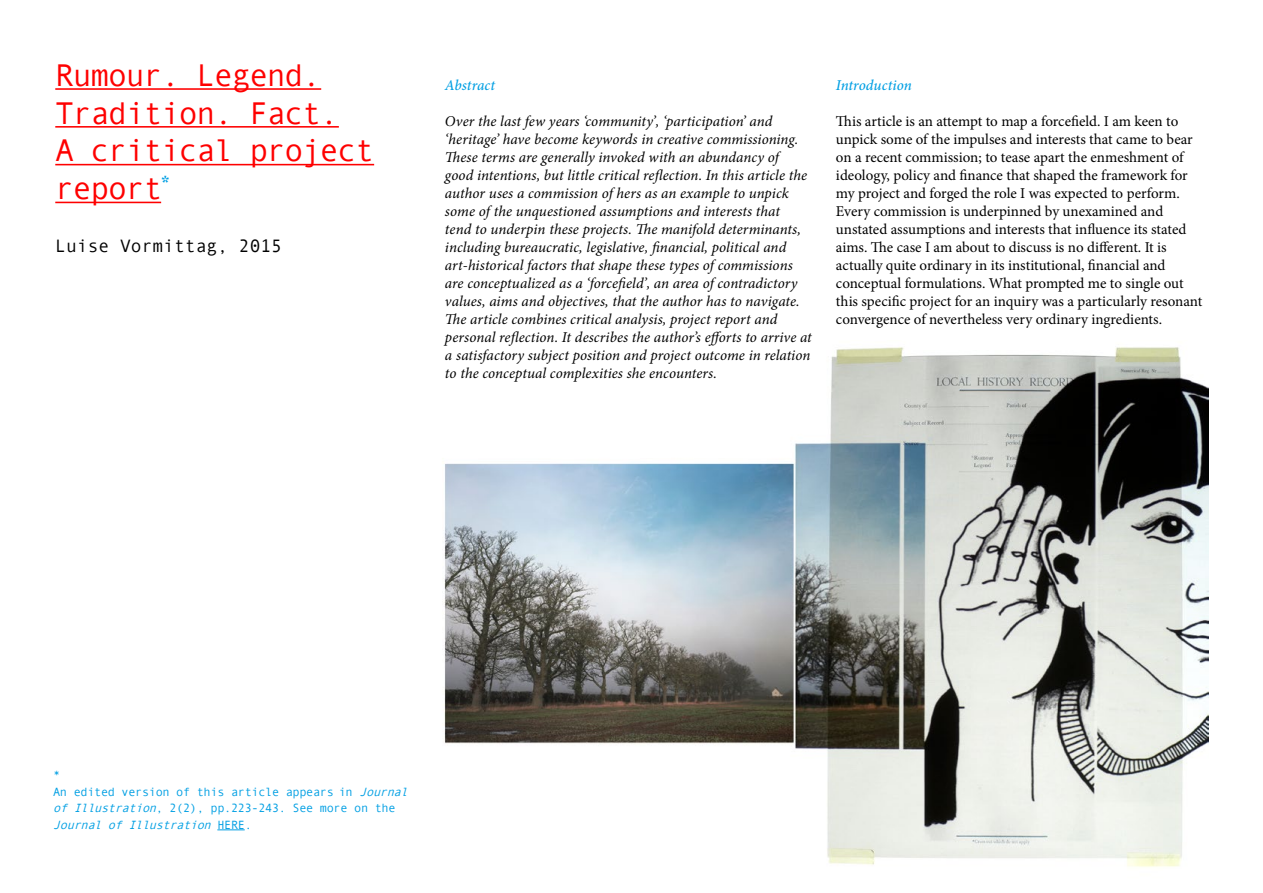
<style>
.page{position:relative;width:1263px;height:893px;background:#fff}
.page>*{position:absolute;margin:0;border:0;box-sizing:border-box;transform-origin:0 0}
.t1{font:31.5px/37.8px "Andale Mono";letter-spacing:-.04em;color:#fe0000}
.t2{font:18px "Andale Mono";color:#000}
.t3{font:italic 15px/18px "Minion Pro";color:#000}
.t4{font:15px/18px "Minion Pro";letter-spacing:-.005em;color:#000}
.t5{font:italic 500 15px "Minion Pro";letter-spacing:.005em;color:#009fe3}
.t6{font:12px/16.5px "Andale Mono";letter-spacing:-.03em;color:#009fe3}
.s1{font-style:italic}
</style>
<div class="page">
<img style="left:444px;top:347px;width:764px;height:520px">
<hr style="left:55px;top:88px;width:266px;height:2px;background:#fe0000">
<hr style="left:55px;top:126px;width:284px;height:2px;background:#fe0000">
<hr style="left:55px;top:164px;width:319px;height:1px;background:#fe0000">
<hr style="left:55px;top:202px;width:106px;height:1px;background:#fe0000">
<svg style="left:217px;top:829px;width:28px;height:1px"></svg>
<h1 class="t1" style="left:55px;top:55px;width:320px">Rumour. Legend.<br>Tradition. Fact.<br>A critical project report<sup>*</sup></h1>
<p class="t2" style="left:55px;top:234px;width:228px">Luise Vormittag, 2015</p>
<p class="t5" style="left:445px;top:75px;width:52px">Abstract</p>
<p class="t3" style="left:445px;top:112px;width:368px">Over the last few years ‘community’, ‘participation’ and ‘heritage’ have become keywords in creative commissioning.<br>These terms are generally invoked with an abundancy of<br>good intentions, but little critical reflection. In this article the author uses a commission of hers as an example to unpick some of the unquestioned assumptions and interests that<br>tend to underpin these projects. The manifold determinants, including bureaucratic, legislative, financial, political and art-historical factors that shape these types of commissions are conceptualized as a ‘forcefield’, an area of contradictory values, aims and objectives, that the author has to navigate.<br>The article combines critical analysis, project report and personal reflection. It describes the author’s efforts to arrive at a satisfactory subject position and project outcome in relation to the conceptual complexities she encounters.</p>
<p class="t5" style="left:836px;top:75px;width:77px">Introduction</p>
<p class="t4" style="left:836px;top:112px;width:368px">This article is an attempt to map a forcefield. I am keen to unpick some of the impulses and interests that came to bear on a recent commission; to tease apart the enmeshment of ideology, policy and finance that shaped the framework for my project and forged the role I was expected to perform.<br>Every commission is underpinned by unexamined and unstated assumptions and interests that influence its stated aims. The case I am about to discuss is no different. It is actually quite ordinary in its institutional, financial and conceptual formulations. What prompted me to single out this specific project for an inquiry was a particularly resonant convergence of nevertheless very ordinary ingredients.</p>
<p class="t6" style="left:53px;top:766px;width:360px">*<br>An edited version of this article appears in <span class="s1">Journal of Illustration</span>, 2(2), pp.223-243. See more on the <span class="s1">Journal of Illustration</span> H E R E .</p>
</div>
